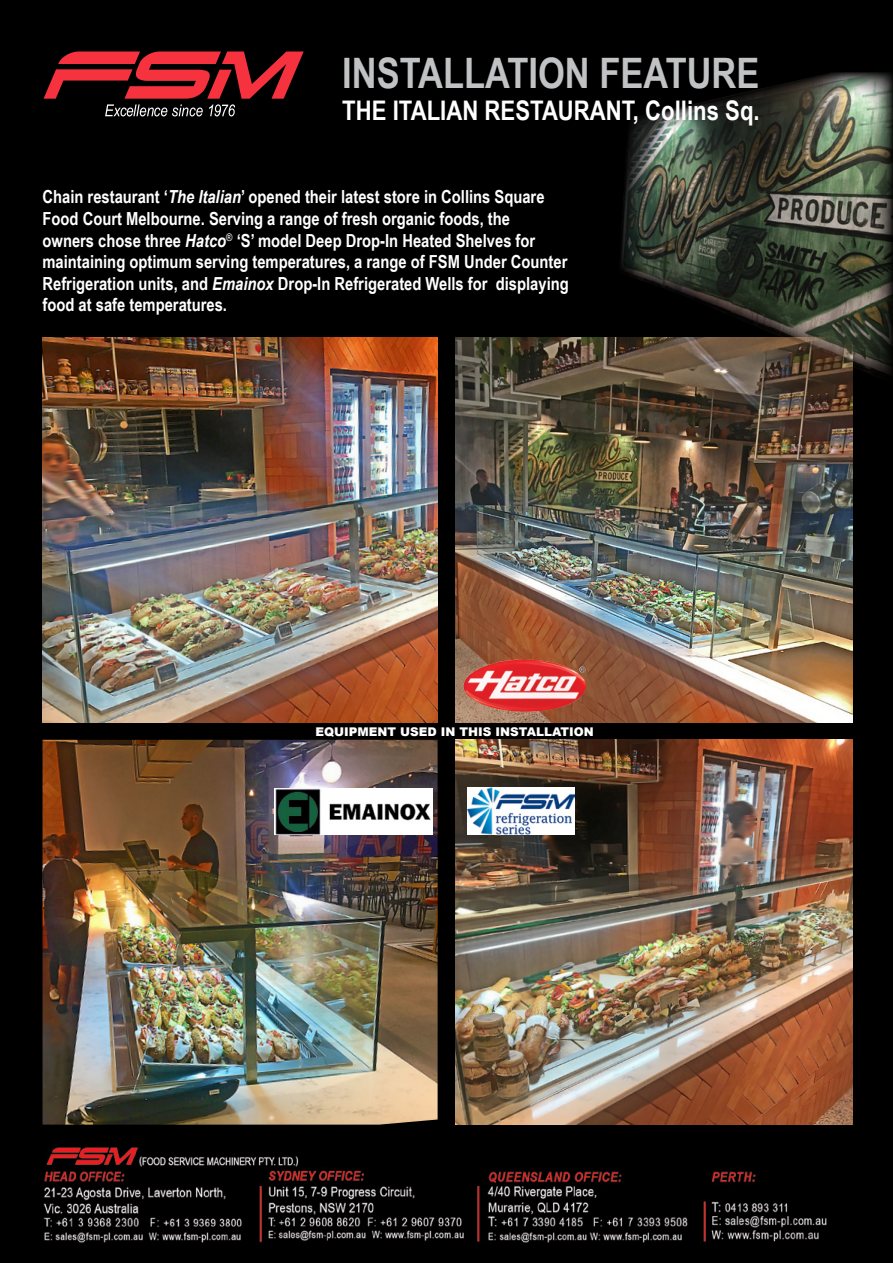
<style>
.page{position:relative;width:893px;height:1263px;background:#000}
.page>*{position:absolute;margin:0;border:0;box-sizing:border-box;transform-origin:0 0}
.t1{font:700 42px "Arial Narrow";color:#c0c2c4}
.t2{font:700 27px "Arial Narrow";color:#fff}
.t3{font:700 18px/21.6px "Arial Narrow";color:#fff}
.t4{font:900 12px "Arial";color:#fff}
.s1{font-style:italic}
</style>
<div class="page">
<img style="left:43px;top:1147px;width:784px;height:96px">
<svg style="left:44px;top:52px;width:260px;height:64px"></svg>
<img style="left:43px;top:338px;width:395px;height:384px">
<img style="left:43px;top:740px;width:395px;height:384px">
<img style="left:456px;top:338px;width:397px;height:384px">
<img style="left:456px;top:740px;width:397px;height:384px">
<img style="left:609px;top:72px;width:284px;height:312px">
<img style="left:463px;top:659px;width:123px;height:53px">
<img style="left:468px;top:788px;width:106px;height:47px">
<img style="left:275px;top:789px;width:157px;height:46px">
<h1 class="t1" style="left:342px;top:41px;width:419px">INSTALLATION FEATURE</h1>
<h2 class="t2" style="left:342px;top:90px;width:419px">THE ITALIAN RESTAURANT, Collins Sq.</h2>
<p class="t3" style="left:43px;top:185px;width:528px">Chain restaurant ‘<span class="s1">The Italian</span>’ opened their latest store in Collins Square Food Court Melbourne. Serving a range of fresh organic foods, the<br>owners chose three <span class="s1">Hatco</span><sup>®</sup> ‘S’ model Deep Drop-In Heated Shelves for maintaining optimum serving temperatures, a range of FSM Under Counter Refrigeration units, and <span class="s1">Emainox</span> Drop-In Refrigerated Wells for displaying food at safe temperatures.</p>
<p class="t4" style="left:315px;top:722px;width:280px">EQUIPMENT USED IN THIS INSTALLATION</p>
</div>
